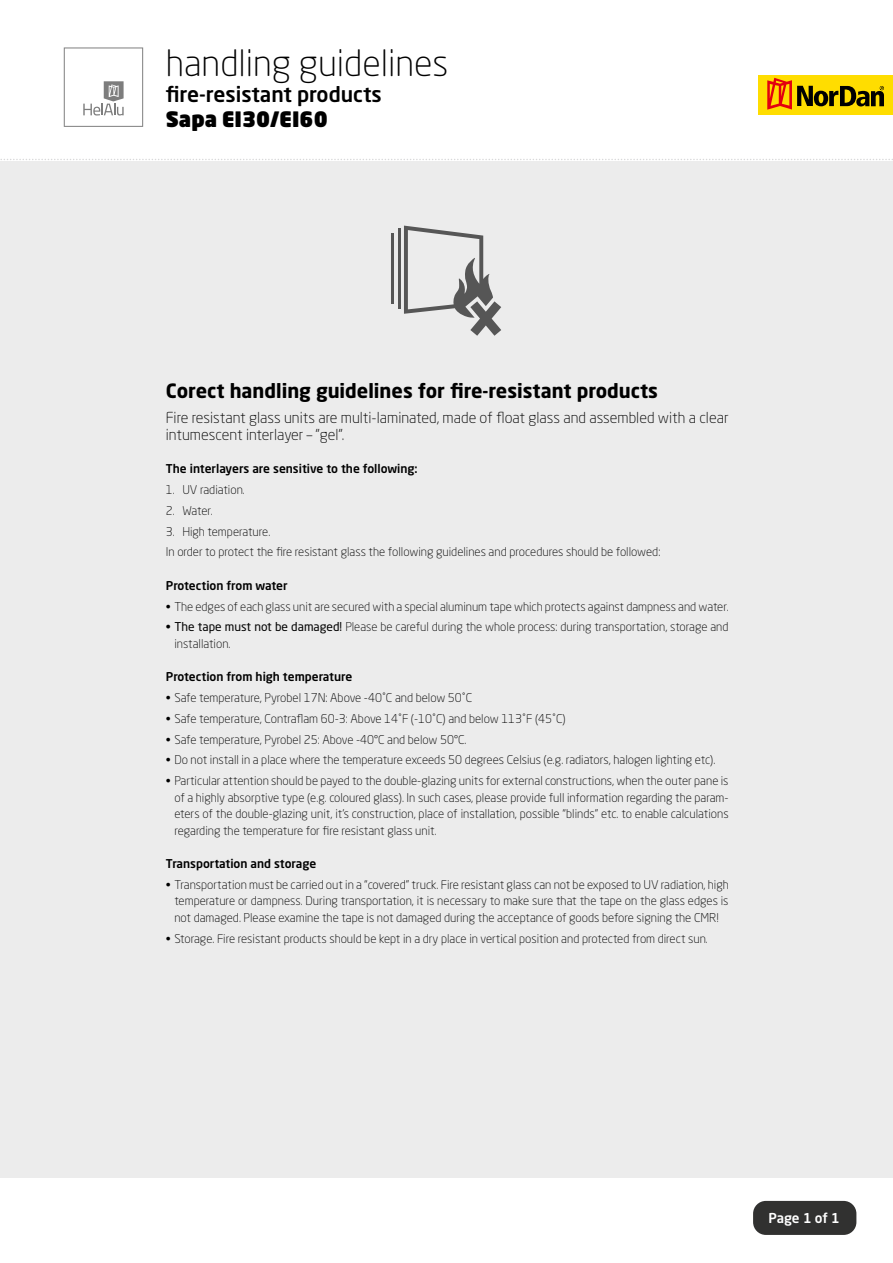
<style>
.page{position:relative;width:893px;height:1263px;background:#fff}
.page>*{position:absolute;margin:0;border:0;box-sizing:border-box;transform-origin:0 0}
.t1{font:300 36px "Neo Sans Std";color:#000}
.t2{font:500 21px "Neo Sans Std";color:#000}
.t3{font:900 21px "Neo Sans Std";color:#000}
.t4{font:700 19.5px "Neo Sans Std";color:#000}
.t5{font:300 15px/16.5px "Neo Sans Std";color:#000}
.t6{font:500 13.5px "Neo Sans Std";letter-spacing:-.01em;color:#fff}
.t7{font:300 12px/16.5px "Neo Sans Std";color:#000}
.t8{font:500 12px "Neo Sans Std";color:#000}
.s1{font-weight:400}
</style>
<div class="page">
<div style="left:759px;top:75px;width:134px;height:39px;background:#fd0"></div>
<svg style="left:767px;top:78px;width:117px;height:32px"></svg>
<svg style="left:64px;top:47px;width:79px;height:80px"></svg>
<svg style="left:0;top:159px;width:893px;height:1px"></svg>
<div style="left:753px;top:1201px;width:103px;height:34px;background:#313130;border-radius:13px"></div>
<div style="left:0;top:161px;width:893px;height:1017px;background:#ececec"></div>
<hr style="left:398px;top:229px;width:2px;height:80px;background:#565656">
<hr style="left:392px;top:233px;width:2px;height:71px;background:#565656">
<svg style="left:404px;top:226px;width:97px;height:110px"></svg>
<h1 class="t1" style="left:166px;top:42px;width:284px">handling guidelines</h1>
<h2 class="t2" style="left:166px;top:81px;width:217px">fire-resistant products</h2>
<h2 class="t3" style="left:166px;top:105px;width:163px">Sapa EI30/EI60</h2>
<h3 class="t4" style="left:166px;top:379px;width:494px">Corect handling guidelines for fire-resistant products</h3>
<p class="t5" style="left:166px;top:409px;width:564px">Fire resistant glass units are multi-laminated, made of float glass and assembled with a clear intumescent interlayer – ”gel”.</p>
<p class="t8" style="left:166px;top:461px;width:253px">The interlayers are sensitive to the following:</p>
<p class="t7" style="left:166px;top:481px;width:81px">1. UV radiation.</p>
<p class="t7" style="left:166px;top:502px;width:49px">2. Water.</p>
<p class="t7" style="left:166px;top:521px;width:496px;line-height:20.7px">3. High temperature.<br>In order to protect the fire resistant glass the following guidelines and procedures should be followed:</p>
<p class="t8" style="left:166px;top:578px;width:123px">Protection from water</p>
<p class="t7" style="left:166px;top:598px;width:564px">• The edges of each glass unit are secured with a special aluminum tape which protects against dampness and water.</p>
<p class="t7" style="left:174px;top:619px;width:556px;text-indent:-9px"><span class="s1">• The tape must not be damaged!</span> Please be careful during the whole process: during transportation, storage and installation.</p>
<p class="t8" style="left:166px;top:669px;width:188px">Protection from high temperature</p>
<p class="t7" style="left:166px;top:689px;width:308px">• Safe temperature, Pyrobel 17N: Above -40˚C and below 50˚C</p>
<p class="t7" style="left:166px;top:710px;width:401px">• Safe temperature, Contraflam 60-3: Above 14˚F (-10˚C) and below 113˚F (45˚C)</p>
<p class="t7" style="left:166px;top:731px;width:302px">• Safe temperature, Pyrobel 25: Above -40°C and below 50°C.</p>
<p class="t7" style="left:166px;top:752px;width:551px">• Do not install in a place where the temperature exceeds 50 degrees Celsius (e.g. radiators, halogen lighting etc).</p>
<p class="t7" style="left:174px;top:772px;width:556px;text-align:justify;text-indent:-9px">• Particular attention should be payed to the double-glazing units for external constructions, when the outer pane is of a highly absorptive type (e.g. coloured glass). In such cases, please provide full information regarding the param&shy;eters of the double-glazing unit, it’s construction, place of installation, possible “blinds” etc. to enable calculations regarding the temperature for fire resistant glass unit.</p>
<p class="t8" style="left:166px;top:856px;width:152px">Transportation and storage</p>
<p class="t7" style="left:174px;top:876px;width:556px;text-align:justify;text-indent:-9px">• Transportation must be carried out in a “covered” truck. Fire resistant glass can not be exposed to UV radiation, high temperature or dampness. During transportation, it is necessary to make sure that the tape on the glass edges is not damaged. Please examine the tape is not damaged during the acceptance of goods before signing the CMR!</p>
<p class="t7" style="left:166px;top:930px;width:544px">• Storage. Fire resistant products should be kept in a dry place in vertical position and protected from direct sun.</p>
<p class="t6" style="left:768px;top:1209px;width:73px">Page 1 of 1</p>
</div>
